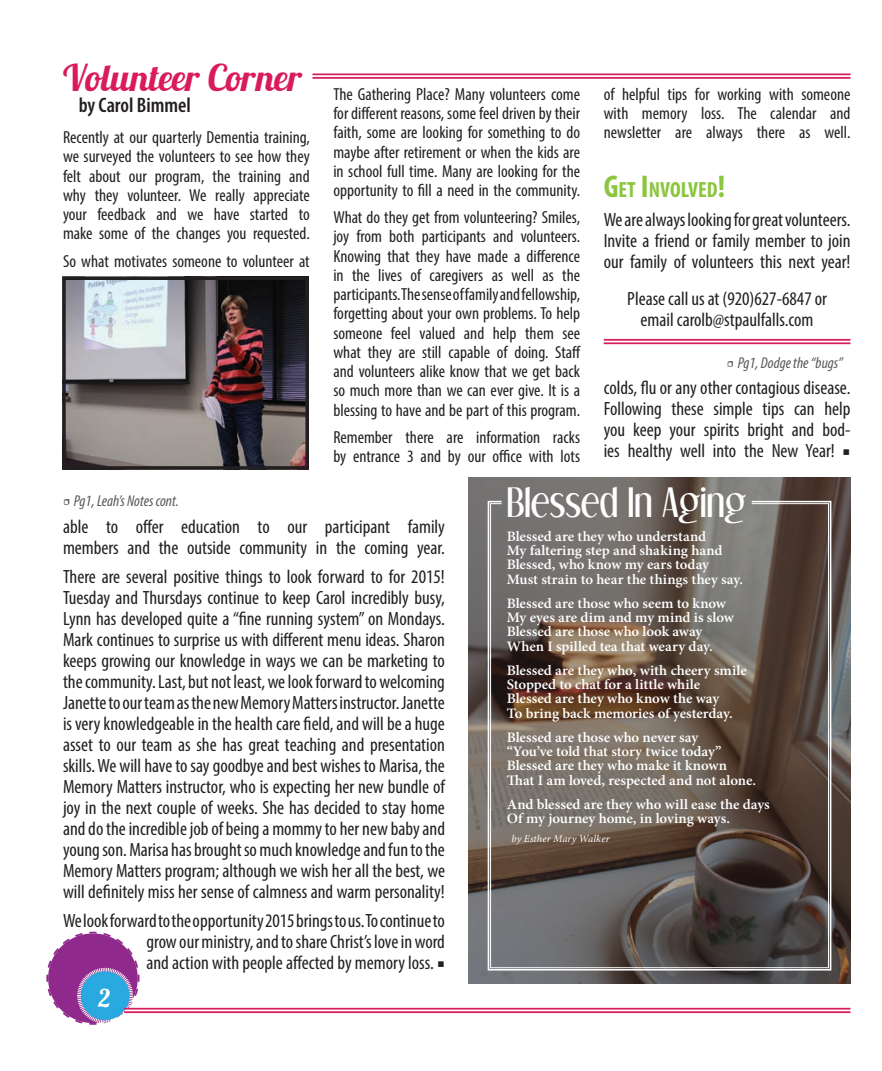
<style>
.page{position:relative;width:882px;height:1071px;background:#fff}
.page>*{position:absolute;margin:0;border:0;box-sizing:border-box;transform-origin:0 0}
.t1{font:36.75px "Lobster 1.3";color:#d91b5e}
.t2{font:35px "Dream Orphans";letter-spacing:-.005em;color:#fff}
.t3{font:24.5px "Lobster 1.3";color:#fff}
.t4{font:700 condensed 22.05px "Myriad Pro";color:#8bc63e}
.t5{font:600 condensed 21px "Myriad Pro";color:#231f20}
.t6{font:condensed 19.25px/21px "Myriad Pro";color:#231f20;text-align:justify}
.t7{font:condensed 17.5px/19.2px "Myriad Pro";color:#231f20;text-align:justify}
.t8{font:italic condensed 15.75px "Myriad Pro";color:#57585a}
.t9{font:600 14.35px/14.3px "Minion Pro";letter-spacing:-.005em;color:#fff}
.t10{font:italic 10.33px "Minion Pro";letter-spacing:.01em;color:#fff}
.s1{font-size:31.5px}
.s2{font-family:"Minion Pro";font-style:normal;font-stretch:normal}
.s3{font-family:"Minion Pro";font-weight:700}
</style>
<div class="page">
<svg style="left:46px;top:931px;width:94px;height:94px"></svg>
<hr style="left:604px;top:339px;width:246px;height:2px;background:#d91b5e">
<hr style="left:604px;top:342px;width:246px;height:2px;background:#d91b5e">
<svg style="left:469px;top:478px;width:381px;height:505px;background:#635d5a"></svg>
<svg style="left:487px;top:500px;width:345px;height:471px;background:#645952"></svg>
<hr style="left:312px;top:74px;width:538px;height:1px;background:#d91b5e">
<hr style="left:312px;top:77px;width:538px;height:2px;background:#d91b5e">
<hr style="left:124px;top:1008px;width:726px;height:2px;background:#d91b5e">
<hr style="left:124px;top:1011px;width:726px;height:2px;background:#d91b5e">
<img style="left:67px;top:281px;width:237px;height:184px">
<div style="left:62px;top:276px;width:247px;height:194px;border:4px solid #231f20"></div>
<h1 class="t1" style="left:63px;top:54px;width:241px">Volunteer Corner</h1>
<p class="t5" style="left:79px;top:92px;width:114px">by Carol Bimmel</p>
<p class="t7" style="left:63px;top:128px;width:248px">Recently at our quarterly Dementia training, we surveyed the volunteers to see how they felt about our program, the training and why they volunteer. We really appreciate your feedback and we have started to make some of the changes you requested.</p>
<p class="t7" style="left:63px;top:251px;width:248px">So what motivates someone to volunteer at</p>
<p class="t7" style="left:333px;top:84px;width:248px">The Gathering Place? Many volunteers come for different reasons, some feel driven by their faith, some are looking for something to do maybe after retirement or when the kids are in school full time. Many are looking for the opportunity to fill a need in the community.</p>
<p class="t7" style="left:333px;top:208px;width:249px">What do they get from volunteering? Smiles, joy from both participants and volunteers.<br>Knowing that they have made a difference in the lives of caregivers as well as the participants. The sense of family and fellowship, forgetting about your own problems. To help someone feel valued and help them see what they are still capable of doing. Staff and volunteers alike know that we get back so much more than we can ever give. It is a blessing to have and be part of this program.</p>
<p class="t7" style="left:333px;top:427px;width:248px">Remember there are information racks by entrance 3 and by our office with lots</p>
<p class="t7" style="left:604px;top:84px;width:248px">of helpful tips for working with someone with memory loss. The calendar and newsletter are always there as well.</p>
<p class="t4" style="left:604px;top:176px;width:123px"><span class="s1">G</span>ET <span class="s1">I</span>NVOLVED<span class="s1">!</span></p>
<p class="t6" style="left:604px;top:209px;width:248px">We are always looking for great volunteers.<br>Invite a friend or family member to join our family of volunteers this next year!</p>
<p class="t6" style="left:627px;top:287px;width:201px;text-align:center">Please call us at (920)627-6847 or email carolb@stpaulfalls.com</p>
<p class="t8" style="left:727px;top:353px;width:117px"><span class="s2">•</span> Pg1, Dodge the “bugs”</p>
<p class="t6" style="left:604px;top:376px;width:248px">colds, flu or any other contagious disease.<br>Following these simple tips can help you keep your spirits bright and bod&shy;ies healthy well into the New Year! <span class="s3">■</span></p>
<p class="t8" style="left:63px;top:491px;width:117px"><span class="s2">•</span> Pg1, Leah’s Notes cont.</p>
<p class="t6" style="left:63px;top:516px;width:383px">able to offer education to our participant family members and the outside community in the coming year.</p>
<p class="t6" style="left:63px;top:566px;width:384px">There are several positive things to look forward to for 2015!<br>Tuesday and Thursdays continue to keep Carol incredibly busy, Lynn has developed quite a “fine running system” on Mondays.<br>Mark continues to surprise us with different menu ideas. Sharon keeps growing our knowledge in ways we can be marketing to the community. Last, but not least, we look forward to welcoming Janette to our team as the new Memory Matters instructor. Janette is very knowledgeable in the health care field, and will be a huge asset to our team as she has great teaching and presentation skills. We will have to say goodbye and best wishes to Marisa, the Memory Matters instructor, who is expecting her new bundle of joy in the next couple of weeks. She has decided to stay home and do the incredible job of being a mommy to her new baby and young son. Marisa has brought so much knowledge and fun to the Memory Matters program; although we wish her all the best, we will definitely miss her sense of calmness and warm personality!</p>
<p class="t6" style="left:147px;top:910px;width:300px;text-indent:-84px">We look forward to the opportunity 2015 brings to us. To continue to grow our ministry, and to share Christ’s love in word and action with people affected by memory loss. <span class="s3">■</span></p>
<p class="t3" style="left:98px;top:982px;width:14px">2</p>
<h2 class="t2" style="left:507px;top:481px;width:241px">Blessed In Aging</h2>
<p class="t9" style="left:507px;top:529px;width:238px">Blessed are they who understand<br>My faltering step and shaking hand Blessed, who know my ears today Must strain to hear the things they say.</p>
<p class="t9" style="left:507px;top:596px;width:229px">Blessed are those who seem to know<br>My eyes are dim and my mind is slow<br>Blessed are those who look away<br>When I spilled tea that weary day.</p>
<p class="t9" style="left:507px;top:663px;width:242px">Blessed are they who, with cheery smile Stopped to chat for a little while Blessed are they who know the way<br>To bring back memories of yesterday.</p>
<p class="t9" style="left:507px;top:730px;width:251px">Blessed are those who never say<br>“You’ve told that story twice today” Blessed are they who make it known That I am loved, respected and not alone.</p>
<p class="t9" style="left:507px;top:797px;width:265px">And blessed are they who will ease the days<br>Of my journey home, in loving ways.</p>
<p class="t10" style="left:512px;top:832px;width:100px">by Esther Mary Walker</p>
</div>
